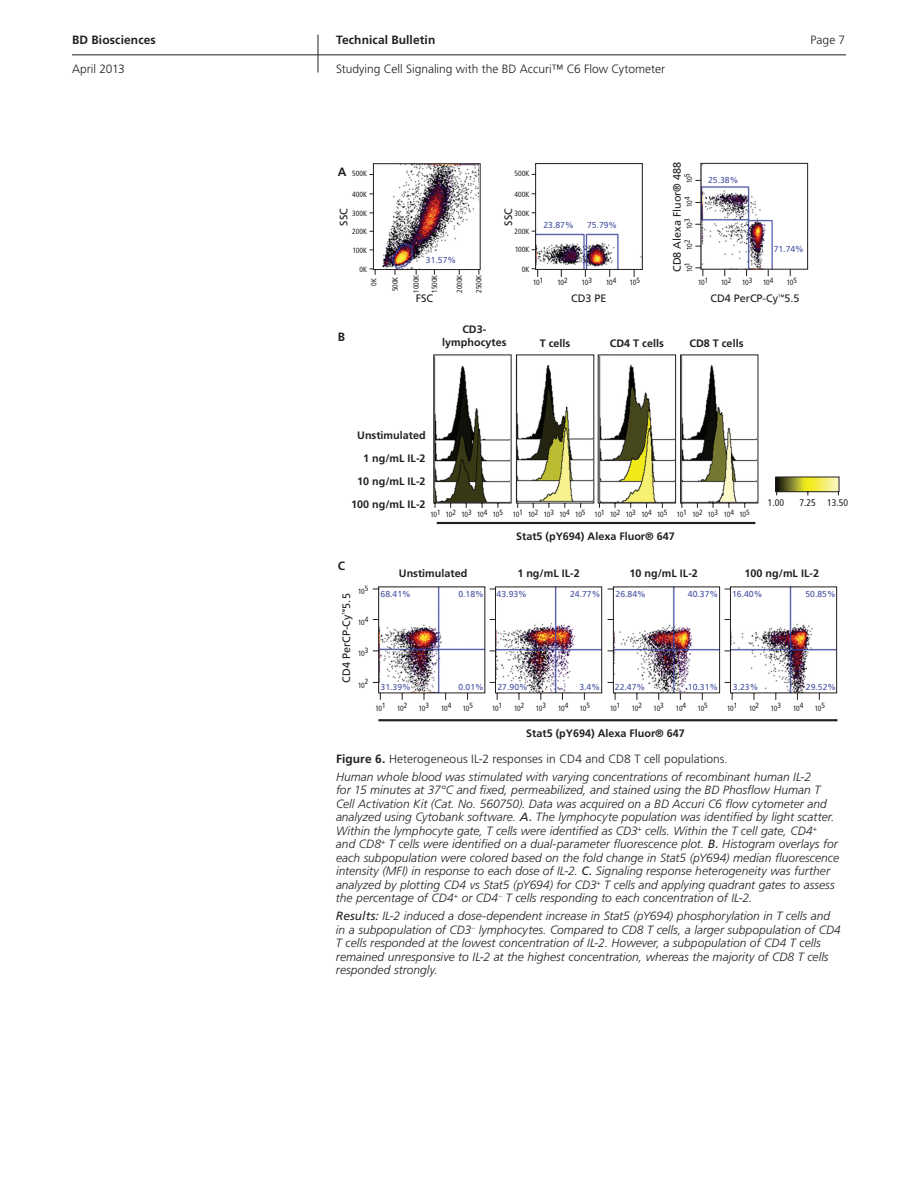
<style>
.page{position:relative;width:918px;height:1188px;background:#fff}
.page>*{position:absolute;margin:0;border:0;box-sizing:border-box;transform-origin:0 0}
.t1{font:italic 300 12px/13.5px "Frutiger";color:#231f20}
.t2{font:300 12px "Frutiger";color:#231f20}
.t3{font:700 12px "Frutiger";letter-spacing:.01em;color:#231f20}
.t4{font:700 10.8px/23.2px "Frutiger";color:#231f20;text-align:right}
.t5{font:10.8px "Frutiger";color:#231f20}
.t6{font:condensed 9.75px "Frutiger";color:#231f20}
.t7{font:8.7px "Frutiger";color:#4a55a4}
.t8{font:condensed 7.5px "Frutiger";color:#231f20}
.t9{font:condensed 7.5px "Frutiger";letter-spacing:-.04em;color:#231f20}
.s1{font-weight:700;font-style:normal}
.s2{font-style:normal}
.s3{font-weight:400}
</style>
<div class="page">
<hr style="left:72px;top:55px;width:774px;height:1px;background:#231f20">
<hr style="left:318px;top:34px;width:1px;height:39px;background:#231f20">
<img style="left:369px;top:163px;width:112px;height:112px">
<svg style="left:531px;top:163px;width:277px;height:114px"></svg>
<hr style="left:437px;top:522px;width:318px;height:2px;background:#231f20">
<svg style="left:433px;top:354px;width:407px;height:154px"></svg>
<hr style="left:378px;top:719px;width:459px;height:2px;background:#231f20">
<svg style="left:372px;top:586px;width:465px;height:114px"></svg>
<p class="t3" style="left:72px;top:33px;width:85px">BD Biosciences</p>
<p class="t2" style="left:72px;top:62px;width:54px">April 2013</p>
<p class="t3" style="left:336px;top:33px;width:101px">Technical Bulletin</p>
<p class="t2" style="left:336px;top:62px;width:331px">Studying Cell Signaling with the BD Accuri™ C6 Flow Cytometer</p>
<p class="t2" style="left:811px;top:33px;width:36px">Page 7</p>
<p class="t3" style="left:338px;top:164px;width:10px">A</p>
<p class="t8" style="left:514px;top:169px;width:16px">500K</p>
<p class="t8" style="left:514px;top:190px;width:16px">400K</p>
<p class="t8" style="left:514px;top:209px;width:16px">300K</p>
<p class="t8" style="left:514px;top:227px;width:16px">200K</p>
<p class="t8" style="left:515px;top:246px;width:16px">100K</p>
<p class="t8" style="left:522px;top:265px;width:9px">0K</p>
<p class="t8" style="left:352px;top:170px;width:16px">500K</p>
<p class="t8" style="left:352px;top:190px;width:16px">400K</p>
<p class="t8" style="left:352px;top:209px;width:16px">300K</p>
<p class="t8" style="left:352px;top:227px;width:16px">200K</p>
<p class="t8" style="left:353px;top:246px;width:16px">100K</p>
<p class="t8" style="left:360px;top:265px;width:9px">0K</p>
<p class="t5" style="left:337px;top:226px;width:19px;rotate:-90deg">SSC</p>
<p class="t5" style="left:502px;top:226px;width:19px;rotate:-90deg">SSC</p>
<p class="t7" style="left:426px;top:255px;width:32px">31.57%</p>
<p class="t7" style="left:543px;top:220px;width:32px">23.87%</p>
<p class="t7" style="left:587px;top:220px;width:32px">75.79%</p>
<p class="t5" style="left:671px;top:272px;width:112px;rotate:-90deg">CD8 Alexa Fluor® 488</p>
<p class="t8" style="left:685px;top:183px;width:12px;rotate:-90deg">105</p>
<p class="t8" style="left:685px;top:207px;width:12px;rotate:-90deg">104</p>
<p class="t8" style="left:685px;top:229px;width:12px;rotate:-90deg">103</p>
<p class="t8" style="left:685px;top:250px;width:12px;rotate:-90deg">102</p>
<p class="t8" style="left:685px;top:272px;width:12px;rotate:-90deg">101</p>
<p class="t7" style="left:708px;top:174px;width:32px">25.38%</p>
<p class="t7" style="left:774px;top:244px;width:32px">71.74%</p>
<p class="t3" style="left:338px;top:330px;width:9px">B</p>
<p class="t8" style="left:370px;top:286px;width:9px;rotate:-90deg">0K</p>
<p class="t8" style="left:391px;top:291px;width:16px;rotate:-90deg">500K</p>
<p class="t8" style="left:412px;top:293px;width:20px;rotate:-90deg">1000K</p>
<p class="t8" style="left:430px;top:293px;width:20px;rotate:-90deg">1500K</p>
<p class="t8" style="left:455px;top:293px;width:20px;rotate:-90deg">2000K</p>
<p class="t8" style="left:474px;top:293px;width:20px;rotate:-90deg">2500K</p>
<p class="t8" style="left:557px;top:278px;width:12px">102</p>
<p class="t8" style="left:582px;top:278px;width:12px">103</p>
<p class="t8" style="left:606px;top:278px;width:12px">104</p>
<p class="t8" style="left:630px;top:278px;width:12px">105</p>
<p class="t8" style="left:533px;top:278px;width:12px">101</p>
<p class="t8" style="left:698px;top:278px;width:12px">101</p>
<p class="t8" style="left:721px;top:278px;width:12px">102</p>
<p class="t8" style="left:742px;top:278px;width:12px">103</p>
<p class="t8" style="left:763px;top:278px;width:12px">104</p>
<p class="t8" style="left:787px;top:278px;width:12px">105</p>
<p class="t5" style="left:416px;top:292px;width:19px">FSC</p>
<p class="t5" style="left:571px;top:292px;width:37px">CD3 PE</p>
<p class="t5" style="left:710px;top:292px;width:91px">CD4 PerCP-Cy<sup>™</sup>5.5</p>
<p class="t4" style="left:442px;top:322px;width:66px;line-height:12.9px;text-align:center">CD3- lymphocytes</p>
<p class="t4" style="left:540px;top:332px;width:32px">T cells</p>
<p class="t4" style="left:610px;top:332px;width:56px">CD4 T cells</p>
<p class="t4" style="left:689px;top:332px;width:56px">CD8 T cells</p>
<p class="t4" style="left:351px;top:423px;width:76px">Unstimulated<br>1 ng/mL IL-2<br>10 ng/mL IL-2<br>100 ng/mL IL-2</p>
<p class="t9" style="left:430px;top:510px;width:74px">101 102 103 104 105</p>
<p class="t9" style="left:513px;top:510px;width:238px">101 102 103 104 105 101 102 103 104 105 101 102 103 104 105</p>
<p class="t4" style="left:516px;top:525px;width:160px">Stat5 (pY694) Alexa Fluor® 647</p>
<p class="t6" style="left:768px;top:497px;width:18px">1.00</p>
<p class="t6" style="left:799px;top:497px;width:50px">7.25 13.50</p>
<p class="t3" style="left:338px;top:559px;width:9px">C</p>
<p class="t8" style="left:358px;top:587px;width:12px">105</p>
<p class="t8" style="left:358px;top:618px;width:12px">104</p>
<p class="t8" style="left:358px;top:649px;width:12px">103</p>
<p class="t8" style="left:358px;top:681px;width:12px">102</p>
<p class="t5" style="left:340px;top:683px;width:91px;rotate:-90deg">CD4 PerCP-Cy<sup>™</sup>5.5</p>
<p class="t4" style="left:399px;top:561px;width:70px">Unstimulated</p>
<p class="t4" style="left:517px;top:561px;width:64px">1 ng/mL IL-2</p>
<p class="t4" style="left:630px;top:561px;width:70px">10 ng/mL IL-2</p>
<p class="t4" style="left:745px;top:561px;width:76px">100 ng/mL IL-2</p>
<p class="t7" style="left:381px;top:589px;width:32px">68.41%</p>
<p class="t7" style="left:381px;top:682px;width:32px">31.39%</p>
<p class="t7" style="left:458px;top:589px;width:27px">0.18%</p>
<p class="t7" style="left:497px;top:589px;width:32px">43.93%</p>
<p class="t7" style="left:570px;top:589px;width:32px">24.77%</p>
<p class="t7" style="left:616px;top:589px;width:32px">26.84%</p>
<p class="t7" style="left:688px;top:589px;width:32px">40.37%</p>
<p class="t7" style="left:732px;top:589px;width:32px">16.40%</p>
<p class="t7" style="left:805px;top:589px;width:32px">50.85%</p>
<p class="t7" style="left:458px;top:682px;width:27px">0.01%</p>
<p class="t7" style="left:498px;top:682px;width:32px">27.90%</p>
<p class="t7" style="left:579px;top:682px;width:22px">3.4%</p>
<p class="t7" style="left:615px;top:682px;width:32px">22.47%</p>
<p class="t7" style="left:688px;top:682px;width:32px">10.31%</p>
<p class="t7" style="left:733px;top:682px;width:27px">3.23%</p>
<p class="t7" style="left:806px;top:682px;width:32px">29.52%</p>
<p class="t8" style="left:375px;top:704px;width:12px">101</p>
<p class="t8" style="left:397px;top:704px;width:12px">102</p>
<p class="t8" style="left:419px;top:704px;width:12px">103</p>
<p class="t8" style="left:441px;top:704px;width:12px">104</p>
<p class="t8" style="left:463px;top:704px;width:12px">105</p>
<p class="t8" style="left:492px;top:704px;width:12px">101</p>
<p class="t8" style="left:514px;top:704px;width:12px">102</p>
<p class="t8" style="left:536px;top:704px;width:12px">103</p>
<p class="t8" style="left:558px;top:704px;width:12px">104</p>
<p class="t8" style="left:580px;top:704px;width:12px">105</p>
<p class="t8" style="left:610px;top:704px;width:12px">101</p>
<p class="t8" style="left:632px;top:704px;width:12px">102</p>
<p class="t8" style="left:654px;top:704px;width:12px">103</p>
<p class="t8" style="left:676px;top:704px;width:12px">104</p>
<p class="t8" style="left:698px;top:704px;width:12px">105</p>
<p class="t8" style="left:727px;top:704px;width:12px">101</p>
<p class="t8" style="left:749px;top:704px;width:12px">102</p>
<p class="t8" style="left:771px;top:704px;width:12px">103</p>
<p class="t8" style="left:793px;top:704px;width:12px">104</p>
<p class="t8" style="left:815px;top:704px;width:12px">105</p>
<p class="t4" style="left:526px;top:721px;width:160px">Stat5 (pY694) Alexa Fluor® 647</p>
<p class="t1" style="left:336px;top:750px;width:477px;line-height:18px"><span class="s1">Figure 6.</span> <span class="s2">Heterogeneous IL-2 responses in CD4 and CD8 T cell populations.<br></span>Human whole blood was stimulated with varying concentrations of recombinant human IL-2</p>
<p class="t1" style="left:336px;top:783px;width:505px">for 15 minutes at 37°C and fixed, permeabilized, and stained using the BD Phosflow Human T Cell Activation Kit (Cat. No. 560750). Data was acquired on a BD Accuri C6 flow cytometer and analyzed using Cytobank software. <span class="s3">A.</span> The lymphocyte population was identified by light scatter.<br>Within the lymphocyte gate, T cells were identified as CD3<sup>+</sup> cells. Within the T cell gate, CD4<sup>+ </sup>and CD8<sup>+</sup> T cells were identified on a dual-parameter fluorescence plot. <span class="s3">B.</span> Histogram overlays for each subpopulation were colored based on the fold change in Stat5 (pY694) median fluorescence intensity (MFI) in response to each dose of IL-2. <span class="s3">C.</span> Signaling response heterogeneity was further analyzed by plotting CD4 vs Stat5 (pY694) for CD3<sup>+</sup> T cells and applying quadrant gates to assess the percentage of CD4<sup>+</sup> or CD4<sup>–</sup> T cells responding to each concentration of IL-2.</p>
<p class="t1" style="left:336px;top:909px;width:507px"><span class="s3">Results:</span> IL-2 induced a dose-dependent increase in Stat5 (pY694) phosphorylation in T cells and in a subpopulation of CD3<sup>–</sup> lymphocytes. Compared to CD8 T cells, a larger subpopulation of CD4<br>T cells responded at the lowest concentration of IL-2. However, a subpopulation of CD4 T cells remained unresponsive to IL-2 at the highest concentration, whereas the majority of CD8 T cells responded strongly.</p>
</div>
